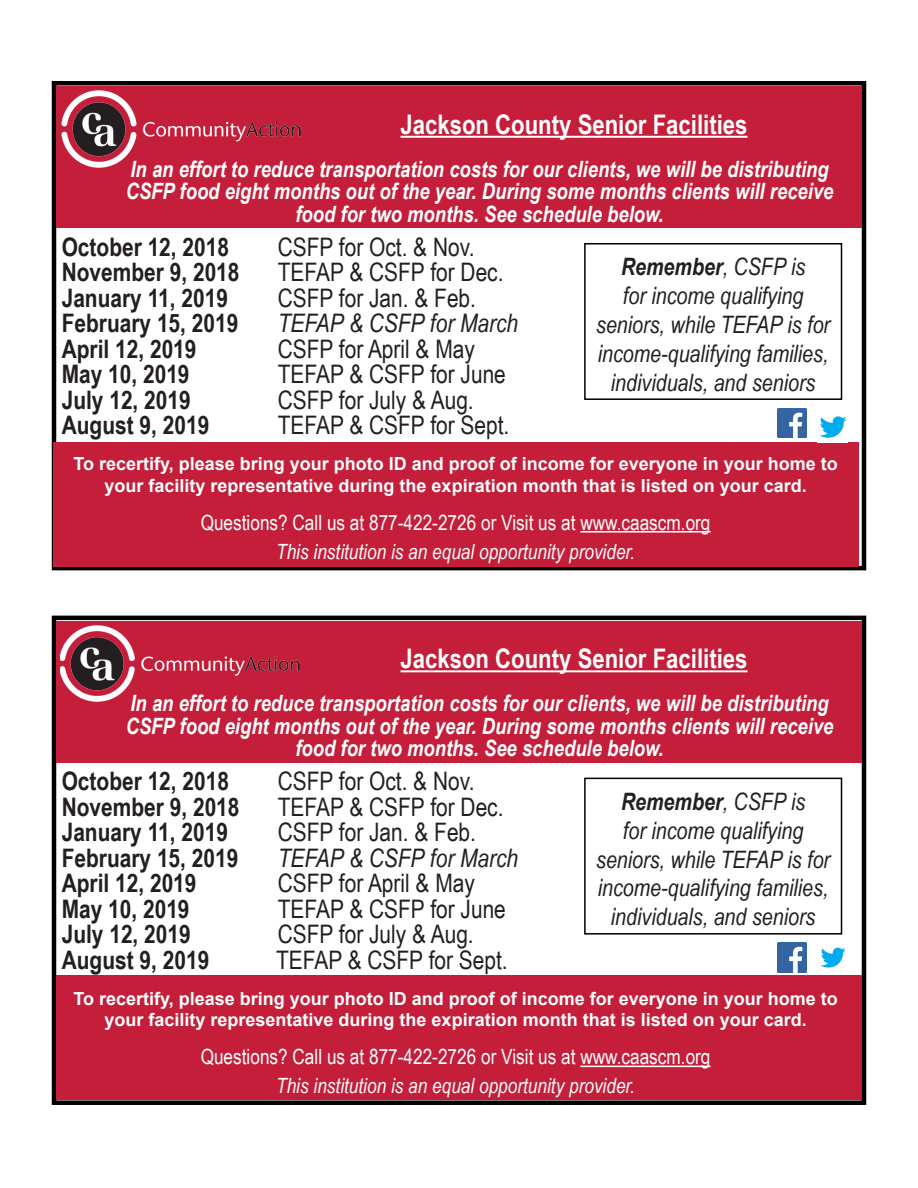
<style>
.page{position:relative;width:918px;height:1188px;background:#fff}
.page>*{position:absolute;margin:0;border:0;box-sizing:border-box;transform-origin:0 0}
.t1{font:700 27px "Arial Narrow";color:#fff}
.t2{font:25.5px "Arial Narrow";color:#231f20}
.t3{font:700 25.5px "Arial Narrow";color:#231f20}
.t4{font:italic 25.5px "Arial Narrow";color:#231f20}
.t5{font:italic 24px/28.8px "Arial Narrow";color:#231f20;text-align:center}
.t6{font:italic 700 22.5px/22.5px "Arial Narrow";color:#fff;text-align:center}
.t7{font:21px "Arial Narrow";color:#fff}
.t8{font:italic 21px "Arial Narrow";color:#fff}
.t9{font:700 18px/21.6px "Arial";color:#fff;text-align:center}
.s1{font-weight:700}
</style>
<div class="page">
<div style="left:52px;top:81px;width:814px;height:489px;border:4px solid #000"></div>
<div style="left:56px;top:86px;width:806px;height:142px;background:#c41e3a"></div>
<hr style="left:401px;top:136px;width:347px;height:2px;background:#fff">
<div style="left:584px;top:243px;width:258px;height:157px;border:2px solid #000"></div>
<img style="left:62px;top:91px;width:239px;height:76px">
<div style="left:53px;top:442px;width:806px;height:125px;background:#c41e3a"></div>
<hr style="left:580px;top:531px;width:131px;height:2px;background:#fff">
<img style="left:819px;top:416px;width:28px;height:22px">
<img style="left:777px;top:408px;width:30px;height:30px">
<div style="left:52px;top:616px;width:814px;height:489px;border:4px solid #000"></div>
<div style="left:56px;top:621px;width:806px;height:142px;background:#c41e3a"></div>
<hr style="left:401px;top:670px;width:347px;height:2px;background:#fff">
<div style="left:584px;top:778px;width:258px;height:157px;border:2px solid #000"></div>
<img style="left:60px;top:625px;width:239px;height:77px">
<div style="left:56px;top:975px;width:806px;height:125px;background:#c41e3a"></div>
<hr style="left:580px;top:1066px;width:131px;height:1px;background:#fff">
<img style="left:820px;top:947px;width:26px;height:21px">
<img style="left:777px;top:943px;width:30px;height:30px">
<p class="t1" style="left:401px;top:104px;width:349px">Jackson County Senior Facilities</p>
<p class="t6" style="left:126px;top:156px;width:709px">In an effort to reduce transportation costs for our clients, we will be distributing<br>CSFP food eight months out of the year. During some months clients will receive food for two months. See schedule below.</p>
<p class="t3" style="left:62px;top:227px;width:169px">October 12, 2018</p>
<p class="t2" style="left:278px;top:228px;width:198px">CSFP for Oct. &amp; Nov.</p>
<p class="t3" style="left:62px;top:253px;width:179px">November 9, 2018</p>
<p class="t2" style="left:278px;top:253px;width:227px">TEFAP &amp; CSFP for Dec.</p>
<p class="t3" style="left:62px;top:278px;width:168px">January 11, 2019</p>
<p class="t2" style="left:278px;top:279px;width:200px">CSFP for Jan. &amp; Feb.</p>
<p class="t3" style="left:62px;top:304px;width:178px">February 15, 2019</p>
<p class="t4" style="left:278px;top:305px;width:242px">TEFAP &amp; CSFP for March</p>
<p class="t3" style="left:62px;top:329px;width:136px">April 12, 2019</p>
<p class="t2" style="left:278px;top:330px;width:199px">CSFP for April &amp; May</p>
<p class="t3" style="left:62px;top:355px;width:129px">May 10, 2019</p>
<p class="t2" style="left:278px;top:355px;width:230px">TEFAP &amp; CSFP for June</p>
<p class="t3" style="left:62px;top:380px;width:131px">July 12, 2019</p>
<p class="t2" style="left:278px;top:381px;width:198px">CSFP for July &amp; Aug.</p>
<p class="t3" style="left:62px;top:406px;width:149px">August 9, 2019</p>
<p class="t2" style="left:278px;top:406px;width:233px">TEFAP &amp; CSFP for Sept.</p>
<p class="t5" style="left:596px;top:252px;width:236px"><span class="s1">Remember</span>, CSFP is<br>for income qualifying seniors, while TEFAP is for income-qualifying families, individuals, and seniors</p>
<p class="t9" style="left:73px;top:454px;width:766px">To recertify, please bring your photo ID and proof of income for everyone in your home to your facility representative during the expiration month that is listed on your card.</p>
<p class="t7" style="left:201px;top:507px;width:511px">Questions? Call us at 877-422-2726 or Visit us at www.caascm.org</p>
<p class="t8" style="left:276px;top:537px;width:360px">This institution is an equal opportunity provider.</p>
<p class="t1" style="left:401px;top:639px;width:349px">Jackson County Senior Facilities</p>
<p class="t6" style="left:126px;top:691px;width:709px">In an effort to reduce transportation costs for our clients, we will be distributing<br>CSFP food eight months out of the year. During some months clients will receive food for two months. See schedule below.</p>
<p class="t3" style="left:62px;top:762px;width:169px">October 12, 2018</p>
<p class="t2" style="left:278px;top:763px;width:198px">CSFP for Oct. &amp; Nov.</p>
<p class="t3" style="left:62px;top:787px;width:179px">November 9, 2018</p>
<p class="t2" style="left:278px;top:788px;width:227px">TEFAP &amp; CSFP for Dec.</p>
<p class="t3" style="left:62px;top:813px;width:168px">January 11, 2019</p>
<p class="t2" style="left:278px;top:814px;width:200px">CSFP for Jan. &amp; Feb.</p>
<p class="t3" style="left:62px;top:838px;width:178px">February 15, 2019</p>
<p class="t4" style="left:278px;top:840px;width:242px">TEFAP &amp; CSFP for March</p>
<p class="t3" style="left:62px;top:864px;width:136px">April 12, 2019</p>
<p class="t2" style="left:278px;top:865px;width:199px">CSFP for April &amp; May</p>
<p class="t3" style="left:62px;top:889px;width:129px">May 10, 2019</p>
<p class="t2" style="left:278px;top:890px;width:230px">TEFAP &amp; CSFP for June</p>
<p class="t3" style="left:62px;top:915px;width:131px">July 12, 2019</p>
<p class="t2" style="left:278px;top:916px;width:198px">CSFP for July &amp; Aug.</p>
<p class="t3" style="left:62px;top:940px;width:149px">August 9, 2019</p>
<p class="t2" style="left:276px;top:941px;width:233px">TEFAP &amp; CSFP for Sept.</p>
<p class="t5" style="left:596px;top:787px;width:236px"><span class="s1">Remember</span>, CSFP is<br>for income qualifying seniors, while TEFAP is for income-qualifying families, individuals, and seniors</p>
<p class="t9" style="left:73px;top:988px;width:766px">To recertify, please bring your photo ID and proof of income for everyone in your home to your facility representative during the expiration month that is listed on your card.</p>
<p class="t7" style="left:201px;top:1041px;width:511px">Questions? Call us at 877-422-2726 or Visit us at www.caascm.org</p>
<p class="t8" style="left:276px;top:1071px;width:360px">This institution is an equal opportunity provider.</p>
</div>
